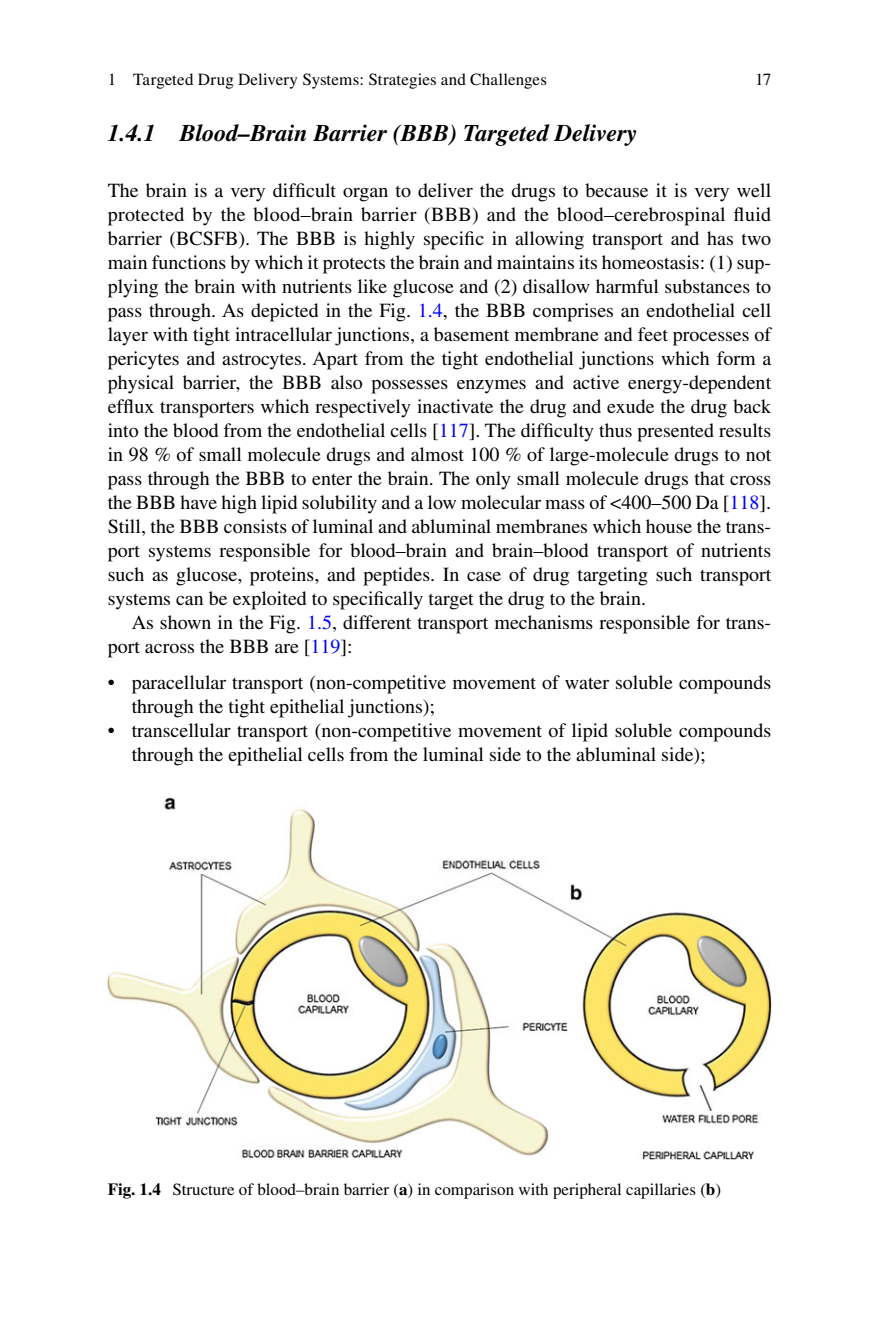
<style>
.page{position:relative;width:879px;height:1333px;background:#fff}
.page>*{position:absolute;margin:0;border:0;box-sizing:border-box;transform-origin:0 0}
.t1{font:italic 700 24px "Kfwlrg Times";color:#000}
.t2{font:20px/24px "Xpswmv Times";color:#000}
.t3{font:17px "Xpswmv Times";color:#000}
.s1{color:#0000fa}
.s2{font-family:"Pkcrsy Times";font-weight:700}
</style>
<div class="page">
<img style="left:108px;top:797px;width:663px;height:362px">
<p class="t3" style="left:108px;top:73px;width:441px">1 Targeted Drug Delivery Systems: Strategies and Challenges</p>
<p class="t3" style="left:755px;top:73px;width:17px">17</p>
<p class="t1" style="left:108px;top:124px;width:531px">1.4.1 Blood–Brain Barrier (BBB) Targeted Delivery</p>
<p class="t2" style="left:108px;top:180px;width:665px;text-align:justify">The brain is a very difficult organ to deliver the drugs to because it is very well protected by the blood–brain barrier (BBB) and the blood–cerebrospinal fluid barrier (BCSFB). The BBB is highly specific in allowing transport and has two main functions by which it protects the brain and maintains its homeostasis: (1) sup&shy;plying the brain with nutrients like glucose and (2) disallow harmful substances to pass through. As depicted in the Fig. <span class="s1">1.4</span> , the BBB comprises an endothelial cell layer with tight intracellular junctions, a basement membrane and feet processes of pericytes and astrocytes. Apart from the tight endothelial junctions which form a physical barrier, the BBB also possesses enzymes and active energy-dependent efflux transporters which respectively inactivate the drug and exude the drug back into the blood from the endothelial cells [ <span class="s1">117</span> ]. The difficulty thus presented results in 98 % of small molecule drugs and almost 100 % of large-molecule drugs to not pass through the BBB to enter the brain. The only small molecule drugs that cross the BBB have high lipid solubility and a low molecular mass of &lt;400–500 Da [ <span class="s1">118</span> ].<br>Still, the BBB consists of luminal and abluminal membranes which house the trans&shy;port systems responsible for blood–brain and brain–blood transport of nutrients such as glucose, proteins, and peptides. In case of drug targeting such transport systems can be exploited to specifically target the drug to the brain.</p>
<p class="t2" style="left:108px;top:612px;width:665px;text-indent:24px">As shown in the Fig. <span class="s1">1.5</span> , different transport mechanisms responsible for trans&shy;port across the BBB are [ <span class="s1">119</span> ]:</p>
<p class="t2" style="left:132px;top:672px;width:641px;text-indent:-24px">• paracellular transport (non-competitive movement of water soluble compounds through the tight epithelial junctions);</p>
<p class="t2" style="left:132px;top:720px;width:641px;text-indent:-24px">• transcellular transport (non-competitive movement of lipid soluble compounds through the epithelial cells from the luminal side to the abluminal side);</p>
<p class="t3" style="left:108px;top:1182px;width:615px"><span class="s2">Fig. 1.4</span> Structure of blood–brain barrier ( <span class="s2">a</span> ) in comparison with peripheral capillaries ( <span class="s2">b</span> )</p>
</div>
